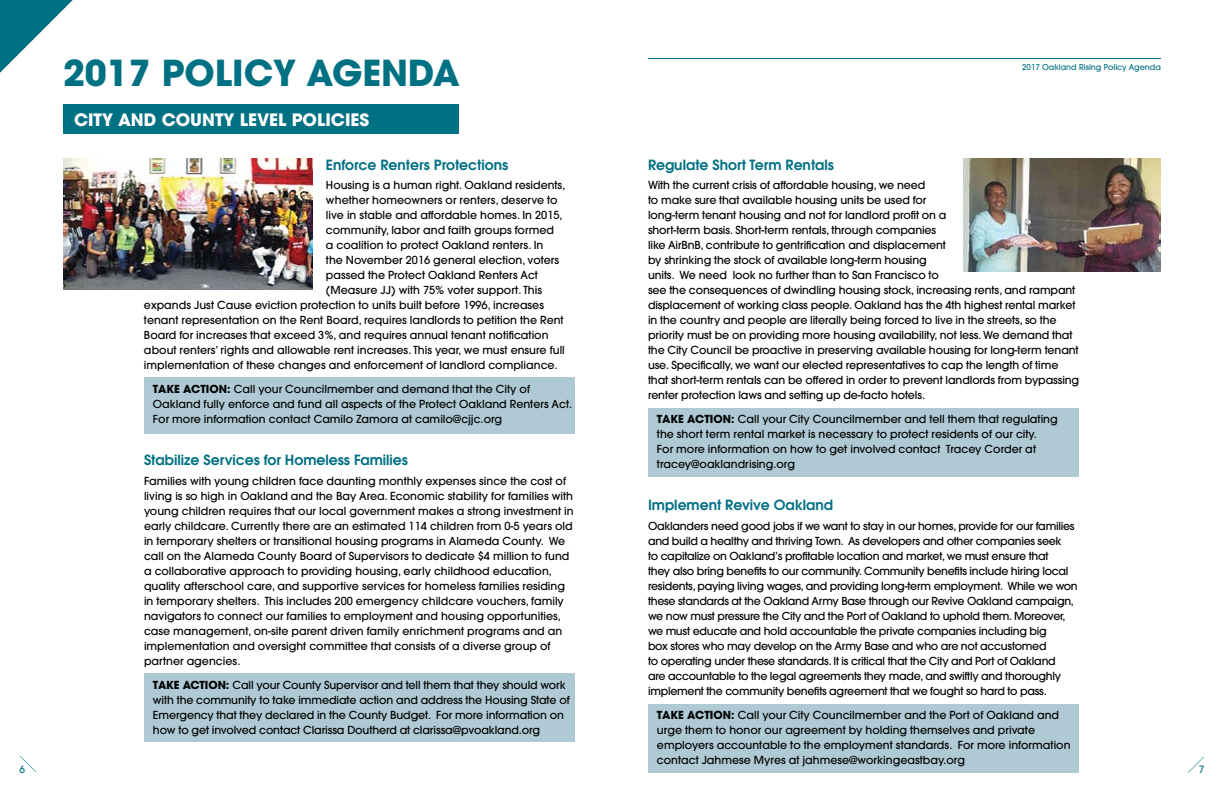
<style>
.page{position:relative;width:1224px;height:792px;background:#fff}
.page>*{position:absolute;margin:0;border:0;box-sizing:border-box;transform-origin:0 0}
.t1{font:700 35.6px "Avant Garde";color:#007083}
.t2{font:700 17px "Avant Garde";color:#fff}
.t3{font:600 14px "Avant Garde";color:#007083}
.t4{font:500 11px/15px "Avant Garde";letter-spacing:-.005em;color:#000}
.t5{font:500 11px/15px "Avant Garde";letter-spacing:-.025em;color:#000}
.t6{font:500 10px "Avant Garde";color:#007083}
.t7{font:500 8px "Avant Garde";color:#007083}
.s1{font-weight:700}
</style>
<div class="page">
<div style="left:144px;top:378px;width:431px;height:56px;background:#afcad4"></div>
<div style="left:648px;top:408px;width:431px;height:69px;background:#afcad4"></div>
<div style="left:648px;top:704px;width:431px;height:69px;background:#afcad4"></div>
<div style="left:144px;top:673px;width:431px;height:69px;background:#afcad4"></div>
<svg style="left:1188px;top:757px;width:16px;height:16px"></svg>
<svg style="left:20px;top:756px;width:16px;height:16px"></svg>
<div style="left:63px;top:104px;width:396px;height:30px;background:#007083"></div>
<svg style="left:0;top:0;width:73px;height:73px"></svg>
<img style="left:963px;top:158px;width:198px;height:114px">
<hr style="left:648px;top:58px;width:513px;height:1px;background:#007083">
<img style="left:63px;top:158px;width:249px;height:131px">
<h1 class="t1" style="left:63px;top:49px;width:398px">2017 POLICY AGENDA</h1>
<h2 class="t2" style="left:74px;top:109px;width:297px">CITY AND COUNTY LEVEL POLICIES</h2>
<p class="t7" style="left:1022px;top:62px;width:140px">2017 Oakland Rising Policy Agenda</p>
<p class="t3" style="left:326px;top:155px;width:184px">Enforce Renters Protections</p>
<p class="t4" style="left:326px;top:178px;width:241px">Housing is a human right. Oakland residents,</p>
<p class="t4" style="left:326px;top:193px;width:233px">whether homeowners or renters, deserve to</p>
<p class="t4" style="left:326px;top:208px;width:238px">live in stable and affordable homes. In 2015,</p>
<p class="t4" style="left:326px;top:223px;width:230px">community, labor and faith groups formed</p>
<p class="t4" style="left:326px;top:238px;width:219px">a coalition to protect Oakland renters. In</p>
<p class="t4" style="left:326px;top:253px;width:235px">the November 2016 general election, voters</p>
<p class="t4" style="left:326px;top:268px;width:214px">passed the Protect Oakland Renters Act</p>
<p class="t4" style="left:326px;top:283px;width:218px">(Measure JJ) with 75% voter support. This</p>
<p class="t4" style="left:144px;top:298px;width:402px">expands Just Cause eviction protection to units built before 1996, increases</p>
<p class="t4" style="left:144px;top:313px;width:421px">tenant representation on the Rent Board, requires landlords to petition the Rent</p>
<p class="t4" style="left:144px;top:328px;width:406px">Board for increases that exceed 3%, and requires annual tenant notification</p>
<p class="t4" style="left:144px;top:343px;width:422px">about renters’ rights and allowable rent increases. This year, we must ensure full</p>
<p class="t4" style="left:144px;top:358px;width:415px">implementation of these changes and enforcement of landlord compliance.</p>
<p class="t4" style="left:153px;top:382px;width:421px"><span class="s1">TAKE ACTION:</span> Call your Councilmember and demand that the City of<br>Oakland fully enforce and fund all aspects of the Protect Oakland Renters Act.<br>For more information contact Camilo Zamora at camilo@cjjc.org</p>
<p class="t3" style="left:144px;top:451px;width:266px">Stabilize Services for Homeless Families</p>
<p class="t4" style="left:144px;top:473px;width:431px">Families with young children face daunting monthly expenses since the cost of living is so high in Oakland and the Bay Area. Economic stability for families with young children requires that our local government makes a strong investment in early childcare. Currently there are an estimated 114 children from 0-5 years old in temporary shelters or transitional housing programs in Alameda County. We call on the Alameda County Board of Supervisors to dedicate $4 million to fund a collaborative approach to providing housing, early childhood education, quality afterschool care, and supportive services for homeless families residing in temporary shelters. This includes 200 emergency childcare vouchers, family navigators to connect our families to employment and housing opportunities, case management, on-site parent driven family enrichment programs and an implementation and oversight committee that consists of a diverse group of partner agencies.</p>
<p class="t4" style="left:153px;top:677px;width:418px"><span class="s1">TAKE ACTION:</span> Call your County Supervisor and tell them that they should work with the community to take immediate action and address the Housing State of Emergency that they declared in the County Budget. For more information on how to get involved contact Clarissa Doutherd at clarissa@pvoakland.org</p>
<p class="t3" style="left:648px;top:155px;width:188px">Regulate Short Term Rentals</p>
<p class="t4" style="left:648px;top:178px;width:433px">With the current crisis of affordable housing, we need<br>to make sure that available housing units be used for<br>long-term tenant housing and not for landlord profit on a<br>short-term basis. Short-term rentals, through companies<br>like AirBnB, contribute to gentrification and displacement<br>by shrinking the stock of available long-term housing<br>units. We need look no further than to San Francisco to<br>see the consequences of dwindling housing stock, increasing rents, and rampant displacement of working class people. Oakland has the 4th highest rental market in the country and people are literally being forced to live in the streets, so the priority must be on providing more housing availability, not less. We demand that the City Council be proactive in preserving available housing for long-term tenant use. Specifically, we want our elected representatives to cap the length of time that short-term rentals can be offered in order to prevent landlords from bypassing renter protection laws and setting up de-facto hotels.</p>
<p class="t4" style="left:657px;top:412px;width:402px"><span class="s1">TAKE ACTION:</span> Call your City Councilmember and tell them that regulating the short term rental market is necessary to protect residents of our city.<br>For more information on how to get involved contact Tracey Corder at tracey@oaklandrising.org</p>
<p class="t3" style="left:648px;top:496px;width:187px">Implement Revive Oakland</p>
<p class="t5" style="left:648px;top:518px;width:431px">Oaklanders need good jobs if we want to stay in our homes, provide for our families and build a healthy and thriving Town. As developers and other companies seek<br>to capitalize on Oakland’s profitable location and market, we must ensure that<br>they also bring benefits to our community. Community benefits include hiring local residents, paying living wages, and providing long-term employment. While we won these standards at the Oakland Army Base through our Revive Oakland campaign, we now must pressure the City and the Port of Oakland to uphold them. Moreover, we must educate and hold accountable the private companies including big<br>box stores who may develop on the Army Base and who are not accustomed<br>to operating under these standards. It is critical that the City and Port of Oakland<br>are accountable to the legal agreements they made, and swiftly and thoroughly implement the community benefits agreement that we fought so hard to pass.</p>
<p class="t4" style="left:657px;top:707px;width:415px"><span class="s1">TAKE ACTION:</span> Call your City Councilmember and the Port of Oakland and urge them to honor our agreement by holding themselves and private employers accountable to the employment standards. For more information contact Jahmese Myres at jahmese@workingeastbay.org</p>
<p class="t6" style="left:19px;top:763px;width:7px">6</p>
<p class="t6" style="left:1199px;top:763px;width:7px">7</p>
</div>
